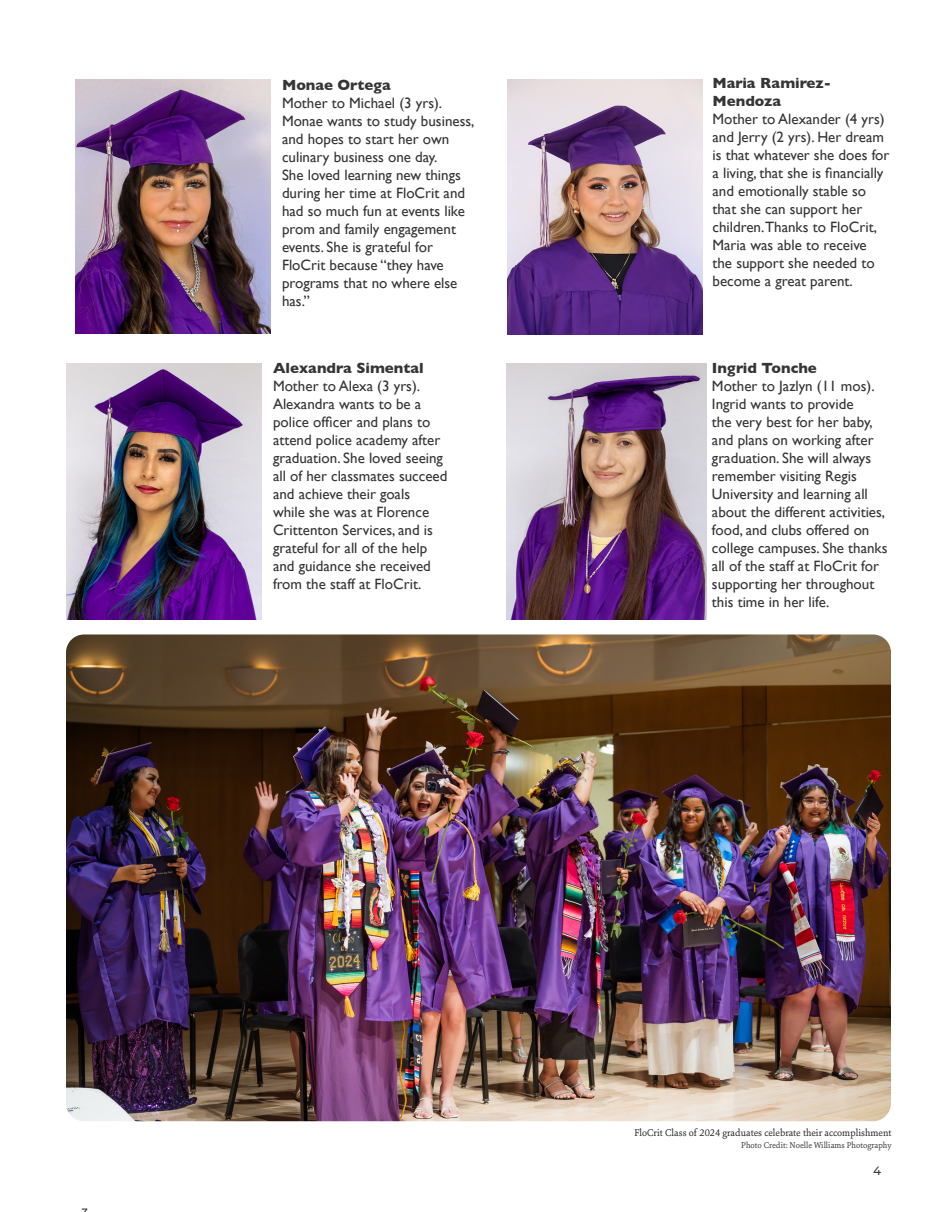
<style>
.page{position:relative;width:942px;height:1212px;background:#fff}
.page>*{position:absolute;margin:0;border:0;box-sizing:border-box;transform-origin:0 0}
.Center{font:15px/18px "Gill Sans";color:#363536}
.Center-2{font:700 15px/18px "Gill Sans";color:#363536}
.Center-3{font:500 12px "Montserrat";color:#363536}
.Center-4{font:10.5px "Sina Nova";color:#231f20}
.Center-5{font:9px "Sina Nova";color:#363536}
</style>
<div class="page">
<img style="left:75px;top:80px;width:196px;height:253px">
<img style="left:506px;top:363px;width:201px;height:256px">
<img style="left:66px;top:363px;width:196px;height:256px">
<img style="left:507px;top:79px;width:196px;height:255px">
<img style="left:66px;top:634px;width:825px;height:487px">
<p class="Center-2" style="left:282px;top:75px;width:110px">Monae Ortega</p>
<p class="Center" style="left:282px;top:94px;width:194px">Mother to Michael (3 yrs).<br>Monae wants to study business, and hopes to start her own culinary business one day.<br>She loved learning new things during her time at FloCrit and had so much fun at events like prom and family engagement events. She is grateful for<br>FloCrit because “they have programs that no where else has.”</p>
<p class="Center-2" style="left:273px;top:359px;width:152px">Alexandra Simental</p>
<p class="Center" style="left:273px;top:377px;width:176px">Mother to Alexa (3 yrs).<br>Alexandra wants to be a police officer and plans to attend police academy after graduation. She loved seeing all of her classmates succeed and achieve their goals<br>while she was at Florence<br>Crittenton Services, and is grateful for all of the help and guidance she received from the staff at FloCrit.</p>
<p class="Center-2" style="left:712px;top:74px;width:120px">Maria Ramirez-<br>Mendoza</p>
<p class="Center" style="left:712px;top:110px;width:178px">Mother to Alexander (4 yrs) and Jerry (2 yrs). Her dream is that whatever she does for a living, that she is financially and emotionally stable so that she can support her children.Thanks to FloCrit,<br>Maria was able to receive the support she needed to become a great parent.</p>
<p class="Center-2" style="left:712px;top:359px;width:106px">Ingrid Tonche</p>
<p class="Center" style="left:712px;top:377px;width:177px">Mother to Jazlyn (11 mos).<br>Ingrid wants to provide<br>the very best for her baby, and plans on working after graduation. She will always remember visiting Regis<br>University and learning all about the different activities, food, and clubs offered on college campuses. She thanks all of the staff at FloCrit for supporting her throughout this time in her life.</p>
<p class="Center-4" style="left:634px;top:1125px;width:259px">FloCrit Class of 2024 graduates celebrate their accomplishment</p>
<p class="Center-5" style="left:741px;top:1140px;width:152px">Photo Credit: Noelle Williams Photography</p>
<p class="Center-3" style="left:873px;top:1162px;width:10px">4</p>
</div>
